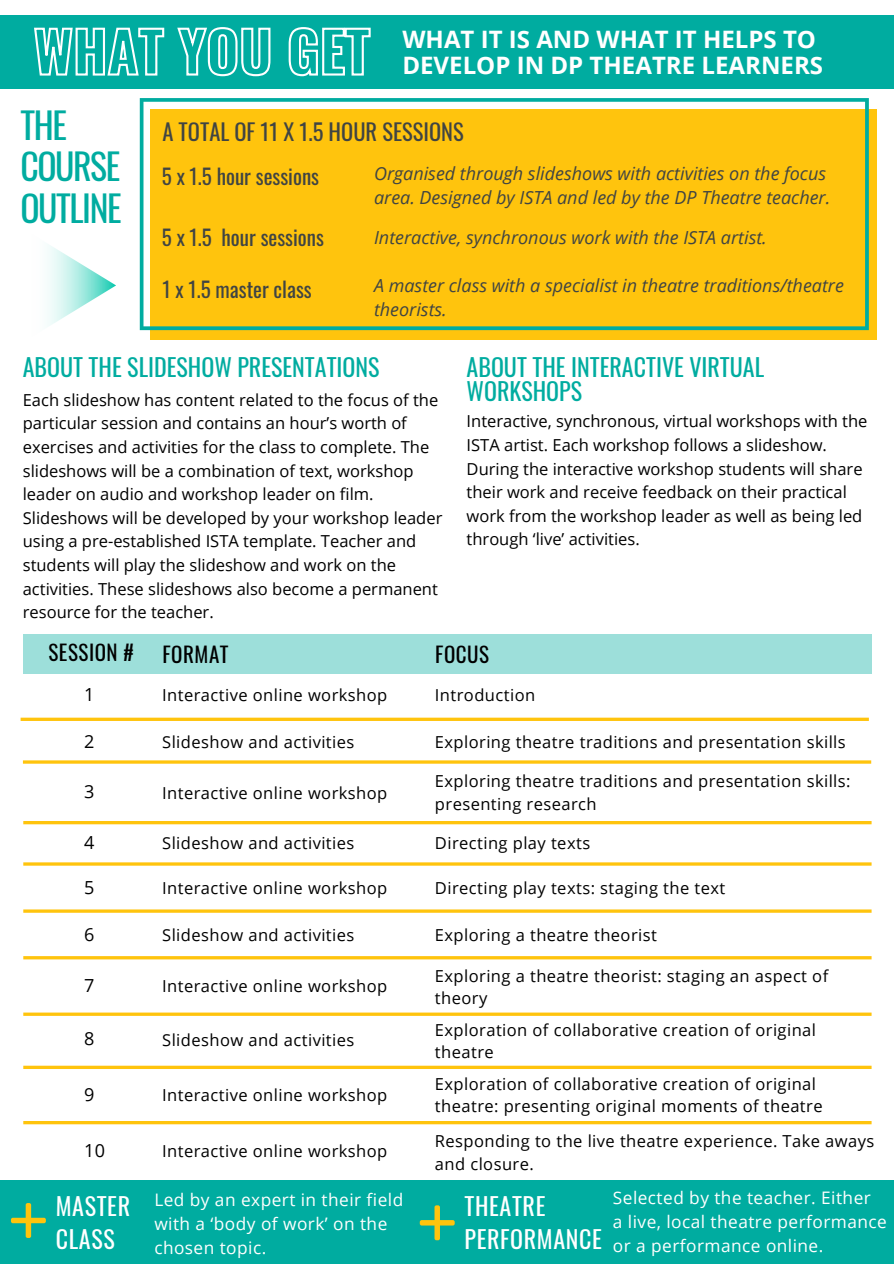
<style>
.page{position:relative;width:894px;height:1264px;background:#fff}
.page>*{position:absolute;margin:0;border:0;box-sizing:border-box;transform-origin:0 0}
.t1{font:35.7px/41.2px "Oswald";letter-spacing:-.04em;color:#00aca0}
.t2{font:24px/24.3px "Oswald";color:#00aca0}
.t3{font:700 24px/25.7px "Open Sans";color:#fff}
.t4{font:24px/32.7px "Oswald";letter-spacing:.025em;color:#fff}
.t5{font:22.5px "Oswald";color:#404443}
.t6{font:21px "Oswald";color:#404443}
.t7{font:21px "Oswald";letter-spacing:.025em;color:#000}
.t8{font:italic 18px/23.7px "Open Sans";color:#404443}
.t9{font:18px "Open Sans";color:#000}
.t10{font:17.25px/23.7px "Open Sans";letter-spacing:.025em;color:#fff}
.t11{font:16.5px/22.5px "Open Sans";letter-spacing:.025em;color:#000}
.t12{font:16.5px/23.7px "Open Sans";color:#000}
</style>
<div class="page">
<div style="left:0;top:16px;width:893px;height:73px;background:#00aca0"></div>
<div style="left:150px;top:109px;width:726px;height:231px;background:#ffc40d"></div>
<svg style="left:140px;top:98px;width:728px;height:232px"></svg>
<svg style="left:48px;top:245px;width:68px;height:81px"></svg>
<svg style="left:21px;top:717px;width:847px;height:4px;background:#ffcd36"></svg>
<div style="left:23px;top:634px;width:847px;height:39px;background:#9ddfda"></div>
<svg style="left:23px;top:760px;width:847px;height:3px;background:#ffcb2c"></svg>
<hr style="left:23px;top:821px;width:848px;height:3px;background:#ffc40d">
<svg style="left:23px;top:862px;width:848px;height:3px;background:#ffcb2b"></svg>
<svg style="left:23px;top:909px;width:848px;height:3px;background:#ffcd32"></svg>
<svg style="left:23px;top:956px;width:848px;height:3px;background:#ffc616"></svg>
<svg style="left:23px;top:1012px;width:848px;height:3px;background:#ffcf3b"></svg>
<svg style="left:23px;top:1065px;width:848px;height:3px;background:#ffd146"></svg>
<hr style="left:23px;top:1121px;width:848px;height:3px;background:#ffc40d">
<div style="left:0;top:1180px;width:893px;height:83px;background:#00aca0"></div>
<svg style="left:11px;top:1203px;width:35px;height:34px"></svg>
<svg style="left:34px;top:27px;width:337px;height:50px"></svg>
<svg style="left:419px;top:1205px;width:35px;height:35px"></svg>
<h1 class="t1" style="left:20px;top:103px;width:103px">THE<br>COURSE<br>OUTLINE</h1>
<h2 class="t3" style="left:402px;top:26px;width:422px">WHAT IT IS AND WHAT IT HELPS TO<br>DEVELOP IN DP THEATRE LEARNERS</h2>
<h3 class="t5" style="left:162px;top:114px;width:303px">A TOTAL OF 11 X 1.5 HOUR SESSIONS</h3>
<p class="t8" style="left:374px;top:161px;width:457px">Organised through slideshows with activities on the focus area. Designed by ISTA and led by the DP Theatre teacher.</p>
<p class="t6" style="left:162px;top:221px;width:163px">5 x 1.5 hour sessions</p>
<p class="t6" style="left:162px;top:273px;width:151px">1 x 1.5 master class</p>
<p class="t6" style="left:162px;top:160px;width:159px">5 x 1.5 hour sessions</p>
<p class="t8" style="left:374px;top:226px;width:394px">Interactive, synchronous work with the ISTA artist.</p>
<p class="t8" style="left:374px;top:273px;width:471px">A master class with a specialist in theatre traditions/theatre theorists.</p>
<h2 class="t2" style="left:23px;top:354px;width:358px">ABOUT THE SLIDESHOW PRESENTATIONS</h2>
<h2 class="t2" style="left:466px;top:354px;width:299px">ABOUT THE INTERACTIVE VIRTUAL<br>WORKSHOPS</h2>
<p class="t12" style="left:23px;top:387px;width:421px">Each slideshow has content related to the focus of the particular session and contains an hour’s worth of exercises and activities for the class to complete. The slideshows will be a combination of text, workshop leader on audio and workshop leader on film.<br>Slideshows will be developed by your workshop leader using a pre-established ISTA template. Teacher and students will play the slideshow and work on the activities. These slideshows also become a permanent resource for the teacher.</p>
<p class="t12" style="left:466px;top:409px;width:402px">Interactive, synchronous, virtual workshops with the ISTA artist. Each workshop follows a slideshow.<br>During the interactive workshop students will share their work and receive feedback on their practical work from the workshop leader as well as being led through ‘live’ activities.</p>
<p class="t7" style="left:48px;top:635px;width:87px">SESSION #</p>
<p class="t7" style="left:162px;top:637px;width:68px">FORMAT</p>
<p class="t7" style="left:435px;top:637px;width:55px">FOCUS</p>
<p class="t9" style="left:84px;top:682px;width:12px">1</p>
<p class="t11" style="left:162px;top:683px;width:226px">Interactive online workshop</p>
<p class="t11" style="left:435px;top:683px;width:102px">Introduction</p>
<p class="t9" style="left:84px;top:728px;width:12px">2</p>
<p class="t11" style="left:162px;top:730px;width:194px">Slideshow and activities</p>
<p class="t11" style="left:435px;top:730px;width:412px">Exploring theatre traditions and presentation skills</p>
<p class="t9" style="left:84px;top:779px;width:12px">3</p>
<p class="t11" style="left:162px;top:780px;width:226px">Interactive online workshop</p>
<p class="t11" style="left:435px;top:769px;width:417px">Exploring theatre traditions and presentation skills: presenting research</p>
<p class="t9" style="left:84px;top:830px;width:12px">4</p>
<p class="t11" style="left:162px;top:831px;width:194px">Slideshow and activities</p>
<p class="t11" style="left:435px;top:831px;width:157px">Directing play texts</p>
<p class="t9" style="left:84px;top:875px;width:12px">5</p>
<p class="t11" style="left:162px;top:876px;width:226px">Interactive online workshop</p>
<p class="t11" style="left:435px;top:876px;width:292px">Directing play texts: staging the text</p>
<p class="t9" style="left:84px;top:921px;width:12px">6</p>
<p class="t11" style="left:162px;top:923px;width:194px">Slideshow and activities</p>
<p class="t11" style="left:435px;top:923px;width:223px">Exploring a theatre theorist</p>
<p class="t9" style="left:84px;top:973px;width:12px">7</p>
<p class="t11" style="left:162px;top:974px;width:226px">Interactive online workshop</p>
<p class="t11" style="left:435px;top:963px;width:394px">Exploring a theatre theorist: staging an aspect of theory</p>
<p class="t9" style="left:84px;top:1026px;width:12px">8</p>
<p class="t11" style="left:162px;top:1027px;width:194px">Slideshow and activities</p>
<p class="t11" style="left:435px;top:1018px;width:382px">Exploration of collaborative creation of original theatre</p>
<p class="t9" style="left:84px;top:1081px;width:12px">9</p>
<p class="t11" style="left:162px;top:1083px;width:226px">Interactive online workshop</p>
<p class="t11" style="left:435px;top:1072px;width:389px">Exploration of collaborative creation of original theatre: presenting original moments of theatre</p>
<p class="t9" style="left:84px;top:1138px;width:23px">10</p>
<p class="t11" style="left:162px;top:1139px;width:226px">Interactive online workshop</p>
<p class="t11" style="left:435px;top:1129px;width:441px">Responding to the live theatre experience. Take aways and closure.</p>
<h2 class="t4" style="left:464px;top:1189px;width:139px">THEATRE<br>PERFORMANCE</h2>
<p class="t10" style="left:612px;top:1185px;width:275px">Selected by the teacher. Either<br>a live, local theatre performance or a performance online.</p>
<h2 class="t4" style="left:56px;top:1189px;width:76px">MASTER<br>CLASS</h2>
<p class="t10" style="left:154px;top:1187px;width:250px">Led by an expert in their field with a ‘body of work’ on the chosen topic.</p>
</div>
